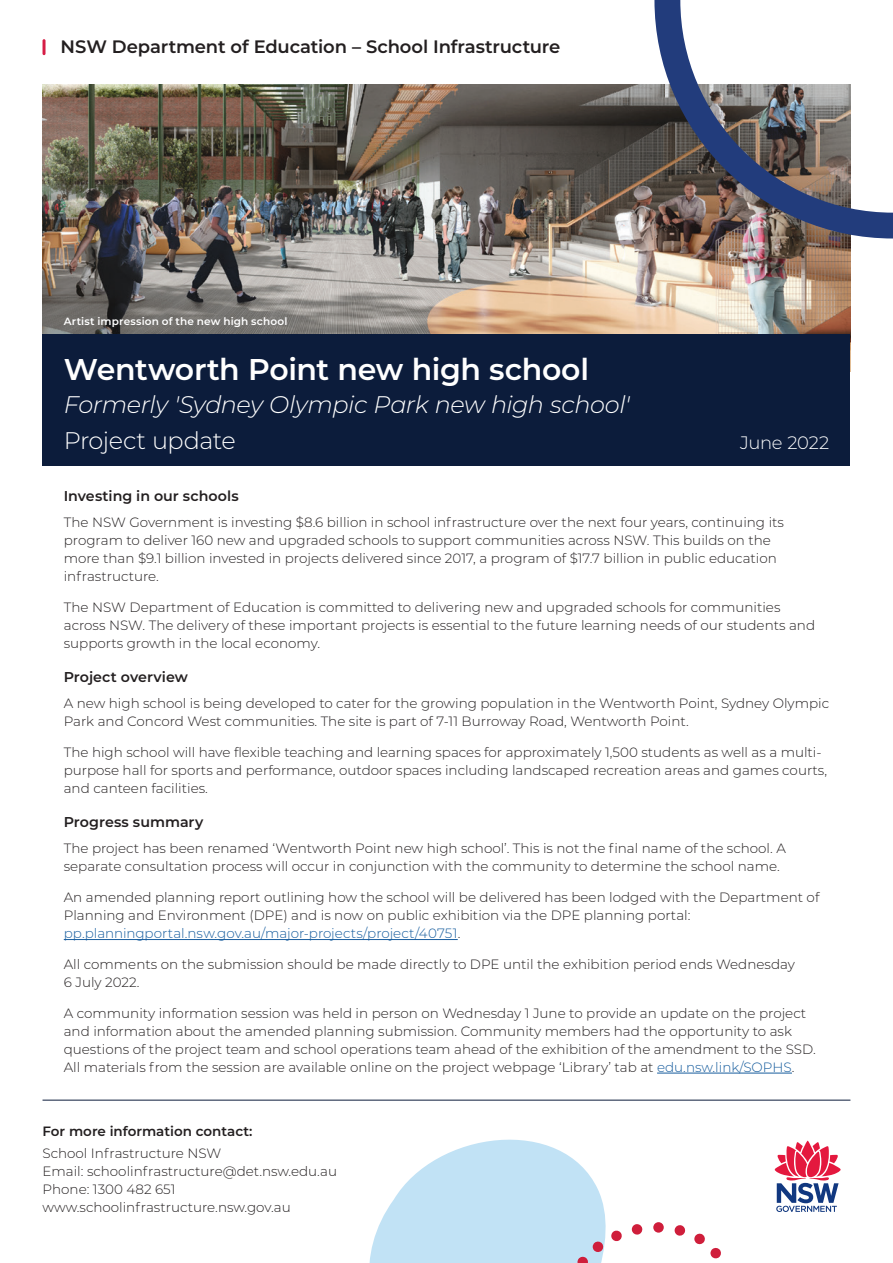
<style>
.page{position:relative;width:893px;height:1263px;background:#fff}
.page>*{position:absolute;margin:0;border:0;box-sizing:border-box;transform-origin:0 0}
.t1{font:600 30px "Montserrat";letter-spacing:-.015em;color:#fff}
.t2{font:italic 300 24px "Montserrat";letter-spacing:-.02em;color:#fff}
.t3{font:300 24px "Montserrat";letter-spacing:-.02em;color:#fff}
.t4{font:600 18px "Montserrat";letter-spacing:-.005em;color:#231f20}
.t5{font:300 18px "Montserrat";letter-spacing:-.015em;color:#fff}
.t6{font:600 14.25px "Montserrat";color:#231f20}
.t7{font:300 13.5px/18px "Montserrat";color:#231f20}
.t8{font:600 13.5px "Montserrat";color:#231f20}
.t9{font:600 10.5px "Montserrat";letter-spacing:.015em;color:#fff}
.s1{color:#175d9e}
</style>
<div class="page">
<svg style="left:369px;top:1139px;width:237px;height:124px;fill:#c1e2f5"></svg>
<svg style="left:632px;top:1224px;width:11px;height:11px"></svg>
<svg style="left:675px;top:1225px;width:11px;height:11px"></svg>
<svg style="left:611px;top:1230px;width:11px;height:12px"></svg>
<svg style="left:577px;top:1241px;width:27px;height:22px"></svg>
<svg style="left:694px;top:1233px;width:27px;height:26px"></svg>
<div style="left:653px;top:1222px;width:11px;height:11px;background:#cf1e3b;border-radius:50%"></div>
<hr style="left:43px;top:39px;width:3px;height:16px;background:#d61d46;border-radius:2px">
<hr style="left:43px;top:1100px;width:807px;height:1px;background:#0c1c3b">
<svg style="left:774px;top:1140px;width:67px;height:72px"></svg>
<img style="left:43px;top:84px;width:807px;height:250px">
<hr style="left:64px;top:939px;width:394px;height:1px;background:#175d9e">
<hr style="left:657px;top:1073px;width:135px;height:1px;background:#175d9e">
<div style="left:43px;top:334px;width:807px;height:132px;background:#0c1c3b"></div>
<svg style="left:654px;top:0;width:239px;height:238px"></svg>
<h3 class="t4" style="left:61px;top:34px;width:501px">NSW Department of Education – School Infrastructure</h3>
<p class="t9" style="left:64px;top:314px;width:225px">Artist impression of the new high school</p>
<h1 class="t1" style="left:64px;top:348px;width:527px">Wentworth Point new high school</h1>
<h2 class="t2" style="left:64px;top:388px;width:568px">Formerly 'Sydney Olympic Park new high school'</h2>
<h2 class="t3" style="left:64px;top:424px;width:173px">Project update</h2>
<h3 class="t5" style="left:740px;top:430px;width:91px">June 2022</h3>
<p class="t6" style="left:64px;top:486px;width:176px">Investing in our schools</p>
<p class="t7" style="left:64px;top:513px;width:722px">The NSW Government is investing $8.6 billion in school infrastructure over the next four years, continuing its program to deliver 160 new and upgraded schools to support communities across NSW. This builds on the more than $9.1 billion invested in projects delivered since 2017, a program of $17.7 billion in public education infrastructure.</p>
<p class="t7" style="left:64px;top:598px;width:753px">The NSW Department of Education is committed to delivering new and upgraded schools for communities across NSW. The delivery of these important projects is essential to the future learning needs of our students and supports growth in the local economy.</p>
<p class="t6" style="left:64px;top:667px;width:126px">Project overview</p>
<p class="t7" style="left:64px;top:694px;width:767px">A new high school is being developed to cater for the growing population in the Wentworth Point, Sydney Olympic<br>Park and Concord West communities. The site is part of 7-11 Burroway Road, Wentworth Point.</p>
<p class="t7" style="left:64px;top:743px;width:765px">The high school will have flexible teaching and learning spaces for approximately 1,500 students as well as a multi&shy;purpose hall for sports and performance, outdoor spaces including landscaped recreation areas and games courts, and canteen facilities.</p>
<p class="t6" style="left:64px;top:812px;width:141px">Progress summary</p>
<p class="t7" style="left:64px;top:839px;width:724px">The project has been renamed ‘Wentworth Point new high school’. This is not the final name of the school. A separate consultation process will occur in conjunction with the community to determine the school name.</p>
<p class="t7" style="left:64px;top:888px;width:757px">An amended planning report outlining how the school will be delivered has been lodged with the Department of<br>Planning and Environment (DPE) and is now on public exhibition via the DPE planning portal: <span class="s1">pp.planningportal.nsw.gov.au/major-projects/project/40751</span>.</p>
<p class="t7" style="left:64px;top:955px;width:733px">All comments on the submission should be made directly to DPE until the exhibition period ends Wednesday<br>6 July 2022.</p>
<p class="t7" style="left:64px;top:1003px;width:753px">A community information session was held in person on Wednesday 1 June to provide an update on the project and information about the amended planning submission. Community members had the opportunity to ask questions of the project team and school operations team ahead of the exhibition of the amendment to the SSD.<br>All materials from the session are available online on the project webpage ‘Library’ tab at <span class="s1">edu.nsw.link/SOPHS</span>.</p>
<p class="t8" style="left:43px;top:1121px;width:211px">For more information contact:</p>
<p class="t7" style="left:43px;top:1144px;width:296px">School Infrastructure NSW<br>Email: schoolinfrastructure@det.nsw.edu.au Phone: 1300 482 651 www.schoolinfrastructure.nsw.gov.au</p>
</div>
